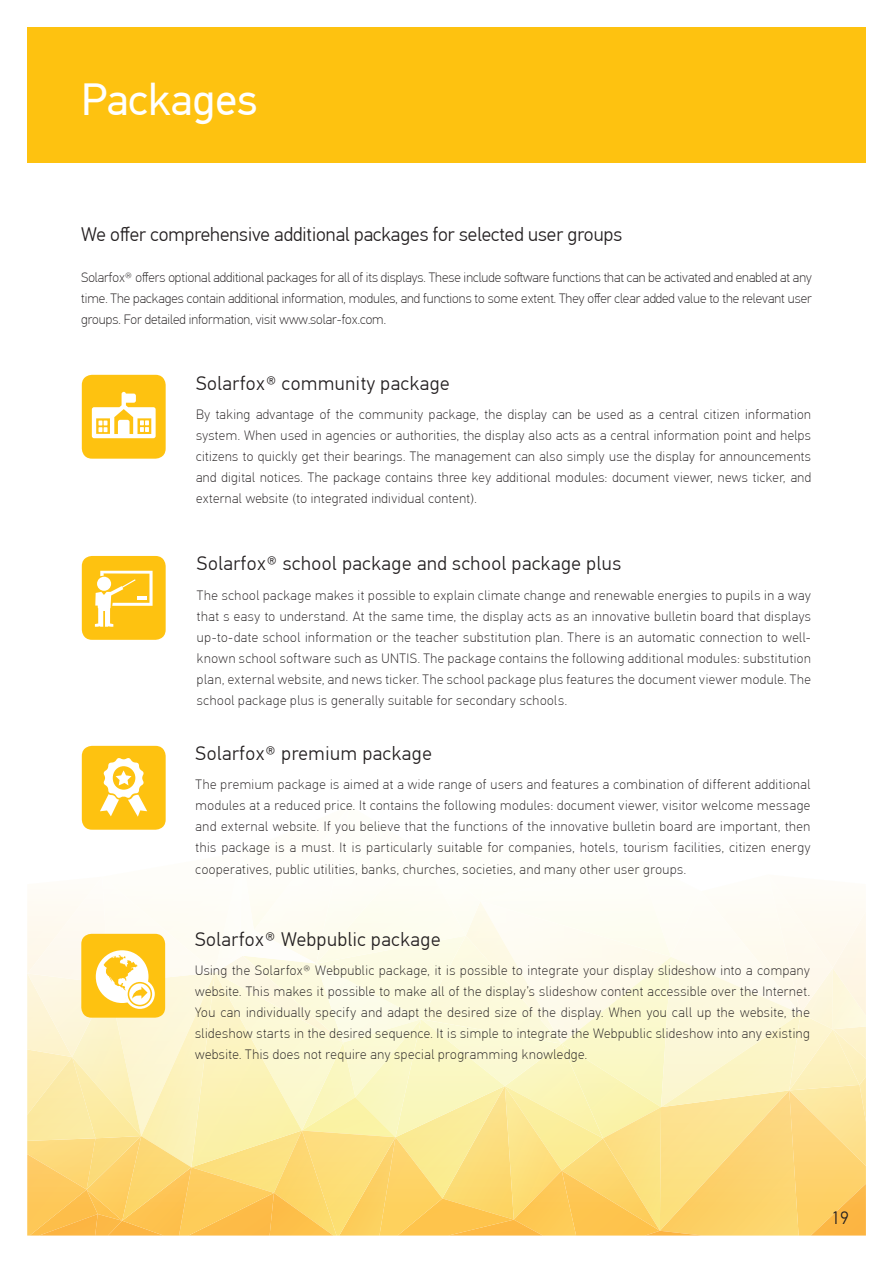
<style>
.page{position:relative;width:893px;height:1263px;background:#fff}
.page>*{position:absolute;margin:0;border:0;box-sizing:border-box;transform-origin:0 0}
.t1{font:45px "PF Din Text Pro";color:#fff}
.t2{font:300 19.5px "PF Din Text Pro";letter-spacing:.03em;color:#231f20}
.t3{font:300 19.5px "PF Din Text Pro";color:#231f20}
.t4{font:300 18px "PF Din Text Pro";color:#231f20}
.t5{font:100 13.5px/21px "PF Din Text Pro";letter-spacing:.035em;color:#231f20;text-align:justify}
</style>
<div class="page">
<div style="left:27px;top:27px;width:839px;height:135px;background:#fec210"></div>
<div style="left:82px;top:556px;width:84px;height:84px;background:#fec210;border-radius:10px"></div>
<div style="left:82px;top:375px;width:84px;height:84px;background:#fec210;border-radius:10px"></div>
<div style="left:82px;top:746px;width:84px;height:84px;background:#fec210;border-radius:10px"></div>
<svg style="left:92px;top:392px;width:64px;height:46px"></svg>
<svg style="left:95px;top:571px;width:58px;height:56px"></svg>
<svg style="left:27px;top:757px;width:839px;height:478px"></svg>
<h1 class="t1" style="left:81px;top:73px;width:178px">Packages</h1>
<h2 class="t3" style="left:81px;top:224px;width:542px">We offer comprehensive additional packages for selected user groups</h2>
<p class="t5" style="left:81px;top:267px;width:732px">Solarfox® offers optional additional packages for all of its displays. These include software functions that can be activated and enabled at any time. The packages contain additional information, modules, and functions to some extent. They offer clear added value to the relevant user groups. For detailed information, visit www.solar-fox.com.</p>
<h2 class="t2" style="left:196px;top:372px;width:255px">Solarfox® community package</h2>
<p class="t5" style="left:196px;top:404px;width:616px">By taking advantage of the community package, the display can be used as a central citizen information system. When used in agencies or authorities, the display also acts as a central information point and helps citizens to quickly get their bearings. The management can also simply use the display for announcements and digital notices. The package contains three key additional modules: document viewer, news ticker, and external website (to integrated individual content).</p>
<h2 class="t2" style="left:197px;top:552px;width:426px">Solarfox® school package and school package plus</h2>
<p class="t5" style="left:197px;top:584px;width:615px">The school package makes it possible to explain climate change and renewable energies to pupils in a way that s easy to understand. At the same time, the display acts as an innovative bulletin board that displays up-to-date school information or the teacher substitution plan. There is an automatic connection to well&shy;known school software such as UNTIS. The package contains the following additional modules: substitution plan, external website, and news ticker. The school package plus features the document viewer module. The school package plus is generally suitable for secondary schools.</p>
<h2 class="t2" style="left:196px;top:742px;width:238px">Solarfox® premium package</h2>
<p class="t5" style="left:196px;top:774px;width:616px">The premium package is aimed at a wide range of users and features a combination of different additional modules at a reduced price. It contains the following modules: document viewer, visitor welcome message and external website. If you believe that the functions of the innovative bulletin board are important, then this package is a must. It is particularly suitable for companies, hotels, tourism facilities, citizen energy cooperatives, public utilities, banks, churches, societies, and many other user groups.</p>
<h2 class="t2" style="left:195px;top:928px;width:247px">Solarfox® Webpublic package</h2>
<p class="t5" style="left:195px;top:960px;width:616px">Using the Solarfox® Webpublic package, it is possible to integrate your display slideshow into a company website. This makes it possible to make all of the display’s slideshow content accessible over the Internet.<br>You can individually specify and adapt the desired size of the display. When you call up the website, the slideshow starts in the desired sequence. It is simple to integrate the Webpublic slideshow into any existing website. This does not require any special programming knowledge.</p>
<h3 class="t4" style="left:831px;top:1207px;width:19px">19</h3>
</div>
